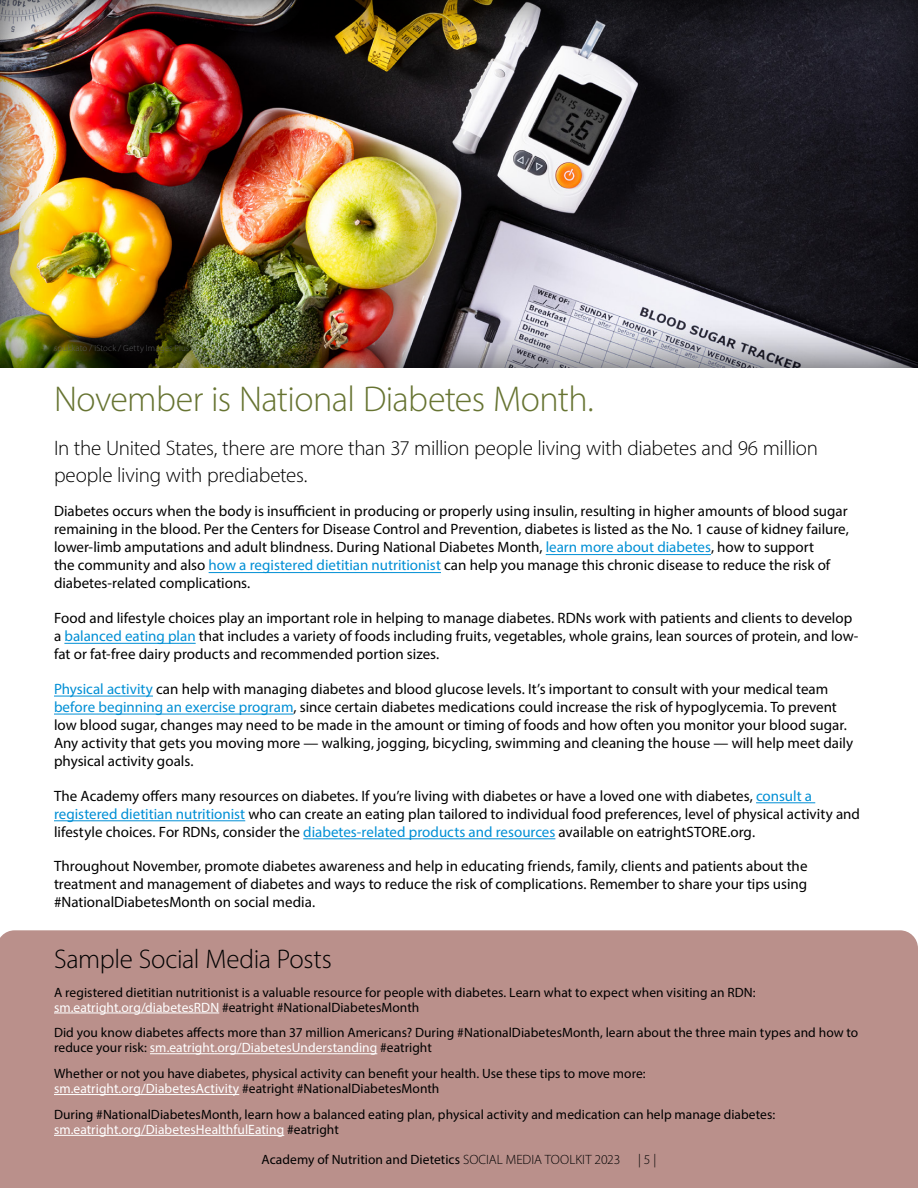
<style>
.page{position:relative;width:918px;height:1188px;background:#fff}
.page>*{position:absolute;margin:0;border:0;box-sizing:border-box;transform-origin:0 0}
.t1{font:300 36px "Myriad Pro";letter-spacing:-.015em;color:#677432}
.t2{font:300 27px "Myriad Pro";letter-spacing:-.015em;color:#000}
.t3{font:300 21px/27px "Myriad Pro";letter-spacing:-.015em;color:#000}
.t4{font:15px/18px "Myriad Pro";color:#000}
.t5{font:13.5px/15px "Myriad Pro";letter-spacing:.005em;color:#000}
.t6{font:300 13.5px "Myriad Pro";color:#000}
.t7{font:300 9px "Myriad Pro";letter-spacing:.01em;color:#58595b}
.s1{color:#008fd5}
.s2{color:#fff}
.s3{font-weight:300}
</style>
<div class="page">
<div style="left:0;top:930px;width:918px;height:258px;background:#ba908b"></div>
<hr style="left:54px;top:1013px;width:165px;height:1px;background:#fff">
<hr style="left:150px;top:1053px;width:227px;height:1px;background:#fff">
<hr style="left:54px;top:1094px;width:185px;height:1px;background:#fff">
<hr style="left:54px;top:1135px;width:230px;height:1px;background:#fff">
<hr style="left:546px;top:554px;width:165px;height:1px;background:#008fd5">
<hr style="left:209px;top:572px;width:232px;height:1px;background:#008fd5">
<hr style="left:64px;top:643px;width:132px;height:1px;background:#008fd5">
<hr style="left:54px;top:696px;width:99px;height:1px;background:#008fd5">
<hr style="left:54px;top:714px;width:240px;height:1px;background:#008fd5">
<hr style="left:756px;top:802px;width:59px;height:1px;background:#008fd5">
<hr style="left:54px;top:820px;width:191px;height:1px;background:#008fd5">
<hr style="left:303px;top:838px;width:252px;height:1px;background:#008fd5">
<div style="left:0;top:0;width:918px;height:368px;background:#000;opacity:.75"></div>
<p class="t7" style="left:54px;top:343px;width:137px">spukkato / iStock / Getty Images Plus</p>
<h1 class="t1" style="left:54px;top:377px;width:541px">November is National Diabetes Month.</h1>
<h3 class="t3" style="left:54px;top:434px;width:766px">In the United States, there are more than 37 million people living with diabetes and 96 million people living with prediabetes.</h3>
<p class="t4" style="left:54px;top:502px;width:796px">Diabetes occurs when the body is insufficient in producing or properly using insulin, resulting in higher amounts of blood sugar remaining in the blood. Per the Centers for Disease Control and Prevention, diabetes is listed as the No. 1 cause of kidney failure, lower-limb amputations and adult blindness. During National Diabetes Month, <span class="s1">learn more about diabetes</span>, how to support<br>the community and also <span class="s1">how a registered dietitian nutritionist</span> can help you manage this chronic disease to reduce the risk of diabetes-related complications.</p>
<p class="t4" style="left:54px;top:609px;width:806px">Food and lifestyle choices play an important role in helping to manage diabetes. RDNs work with patients and clients to develop a <span class="s1">balanced eating plan</span> that includes a variety of foods including fruits, vegetables, whole grains, lean sources of protein, and low&shy;fat or fat-free dairy products and recommended portion sizes.</p>
<p class="t4" style="left:54px;top:680px;width:801px"><span class="s1">Physical activity</span> can help with managing diabetes and blood glucose levels. It’s important to consult with your medical team <span class="s1">before beginning an exercise program</span>, since certain diabetes medications could increase the risk of hypoglycemia. To prevent low blood sugar, changes may need to be made in the amount or timing of foods and how often you monitor your blood sugar.<br>Any activity that gets you moving more — walking, jogging, bicycling, swimming and cleaning the house — will help meet daily physical activity goals.</p>
<p class="t4" style="left:54px;top:786px;width:808px">The Academy offers many resources on diabetes. If you’re living with diabetes or have a loved one with diabetes, <span class="s1">consult a registered dietitian nutritionist</span> who can create an eating plan tailored to individual food preferences, level of physical activity and lifestyle choices. For RDNs, consider the <span class="s1">diabetes-related products and resources</span> available on eatrightSTORE.org.</p>
<p class="t4" style="left:54px;top:857px;width:755px;text-align:justify">Throughout November, promote diabetes awareness and help in educating friends, family, clients and patients about the treatment and management of diabetes and ways to reduce the risk of complications. Remember to share your tips using #NationalDiabetesMonth on social media.</p>
<h2 class="t2" style="left:54px;top:943px;width:280px">Sample Social Media Posts</h2>
<p class="t5" style="left:54px;top:984px;width:703px">A registered dietitian nutritionist is a valuable resource for people with diabetes. Learn what to expect when visiting an RDN: <span class="s2">sm.eatright.org/diabetesRDN</span> #eatright #NationalDiabetesMonth</p>
<p class="t5" style="left:54px;top:1025px;width:806px">Did you know diabetes affects more than 37 million Americans? During #NationalDiabetesMonth, learn about the three main types and how to reduce your risk: <span class="s2">sm.eatright.org/DiabetesUnderstanding</span> #eatright</p>
<p class="t5" style="left:54px;top:1066px;width:593px">Whether or not you have diabetes, physical activity can benefit your health. Use these tips to move more: <span class="s2">sm.eatright.org/DiabetesActivity</span> #eatright #NationalDiabetesMonth</p>
<p class="t5" style="left:54px;top:1107px;width:723px">During #NationalDiabetesMonth, learn how a balanced eating plan, physical activity and medication can help manage diabetes: <span class="s2">sm.eatright.org/DiabetesHealthfulEating</span> #eatright</p>
<p class="t5" style="left:262px;top:1152px;width:360px">Academy of Nutrition and Dietetics <span class="s3">SOCIAL MEDIA TOOLKIT 2023</span></p>
<p class="t6" style="left:638px;top:1152px;width:20px">| 5 |</p>
</div>
